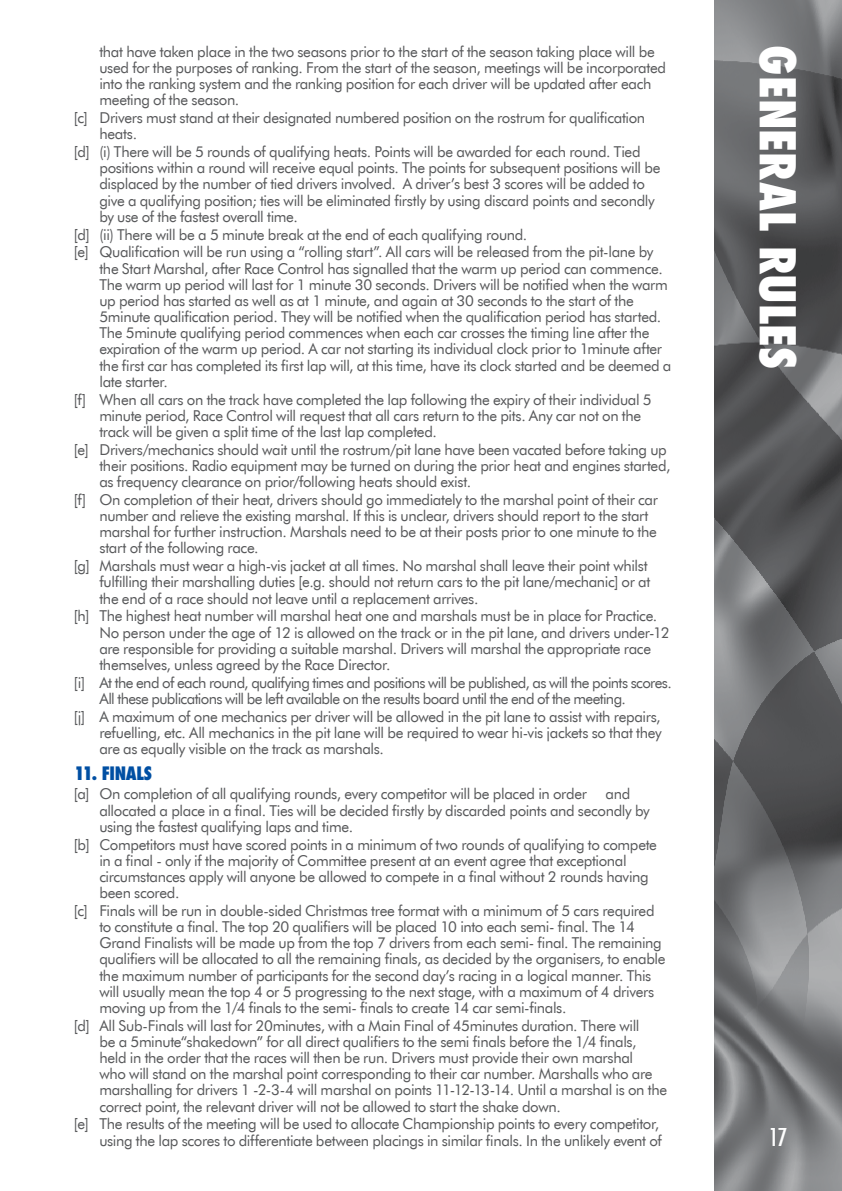
<style>
.page{position:relative;width:842px;height:1191px;background:#fff}
.page>*{position:absolute;margin:0;border:0;box-sizing:border-box;transform-origin:0 0}
.t1{font:800 condensed 48px "Futura";letter-spacing:.005em;color:#fff}
.t2{font:500 condensed 24px "Futura";color:#fff}
.t3{font:800 condensed 18px "Futura";letter-spacing:-.015em;color:#004fa3}
.t4{font:15px/16.2px "Futura BT";letter-spacing:-.025em;color:#58595b}
.t5{font:15px/16.2px "Futura BT";letter-spacing:-.045em;color:#58595b}
</style>
<div class="page">
<svg style="left:714px;top:0;width:128px;height:1191px;background:#68696b"></svg>
<p class="t4" style="left:99px;top:43px;width:568px">that have taken place in the two seasons prior to the start of the season taking place will be used for the purposes of ranking. From the start of the season, meetings will be incorporated into the ranking system and the ranking position for each driver will be updated after each meeting of the season.</p>
<p class="t4" style="left:99px;top:109px;width:547px;text-indent:-26px">[c] Drivers must stand at their designated numbered position on the rostrum for qualification heats.</p>
<p class="t4" style="left:99px;top:143px;width:563px;text-indent:-26px">[d] (i) There will be 5 rounds of qualifying heats. Points will be awarded for each round. Tied positions within a round will receive equal points. The points for subsequent positions will be displaced by the number of tied drivers involved. A driver’s best 3 scores will be added to give a qualifying position; ties will be eliminated firstly by using discard points and secondly by use of the fastest overall time.</p>
<p class="t4" style="left:74px;top:225px;width:581px;line-height:17.8px">[d] (ii) There will be a 5 minute break at the end of each qualifying round.<br>[e] Qualification will be run using a “rolling start”. All cars will be released from the pit-lane by</p>
<p class="t4" style="left:99px;top:260px;width:574px">the Start Marshal, after Race Control has signalled that the warm up period can commence.<br>The warm up period will last for 1 minute 30 seconds. Drivers will be notified when the warm up period has started as well as at 1 minute, and again at 30 seconds to the start of the 5minute qualification period. They will be notified when the qualification period has started.<br>The 5minute qualifying period commences when each car crosses the timing line after the expiration of the warm up period. A car not starting its individual clock prior to 1minute after the first car has completed its first lap will, at this time, have its clock started and be deemed a late starter.</p>
<p class="t4" style="left:99px;top:391px;width:554px;text-indent:-26px">[f] When all cars on the track have completed the lap following the expiry of their individual 5 minute period, Race Control will request that all cars return to the pits. Any car not on the track will be given a split time of the last lap completed.</p>
<p class="t4" style="left:99px;top:441px;width:572px;text-indent:-26px">[e] Drivers/mechanics should wait until the rostrum/pit lane have been vacated before taking up their positions. Radio equipment may be turned on during the prior heat and engines started, as frequency clearance on prior/following heats should exist.</p>
<p class="t4" style="left:99px;top:491px;width:560px;text-indent:-26px">[f] On completion of their heat, drivers should go immediately to the marshal point of their car number and relieve the existing marshal. If this is unclear, drivers should report to the start marshal for further instruction. Marshals need to be at their posts prior to one minute to the start of the following race.</p>
<p class="t4" style="left:99px;top:558px;width:552px;text-indent:-26px">[g] Marshals must wear a high-vis jacket at all times. No marshal shall leave their point whilst fulfilling their marshalling duties [e.g. should not return cars to the pit lane/mechanic] or at the end of a race should not leave until a replacement arrives.</p>
<p class="t4" style="left:99px;top:608px;width:572px;text-indent:-26px">[h] The highest heat number will marshal heat one and marshals must be in place for Practice.<br>No person under the age of 12 is allowed on the track or in the pit lane, and drivers under-12 are responsible for providing a suitable marshal. Drivers will marshal the appropriate race themselves, unless agreed by the Race Director.</p>
<p class="t5" style="left:99px;top:674px;width:574px;text-indent:-26px">[i] At the end of each round, qualifying times and positions will be published, as will the points scores.<br>All these publications will be left available on the results board until the end of the meeting.</p>
<p class="t4" style="left:99px;top:708px;width:564px;text-align:justify;text-indent:-26px">[j] A maximum of one mechanics per driver will be allowed in the pit lane to assist with repairs, refuelling, etc. All mechanics in the pit lane will be required to wear hi-vis jackets so that they are as equally visible on the track as marshals.</p>
<p class="t3" style="left:74px;top:761px;width:80px">11. FINALS</p>
<p class="t4" style="left:99px;top:786px;width:552px;text-indent:-26px">[a] On completion of all qualifying rounds, every competitor will be placed in order and allocated a place in a final. Ties will be decided firstly by discarded points and secondly by using the fastest qualifying laps and time.</p>
<p class="t4" style="left:99px;top:836px;width:559px;text-indent:-26px">[b] Competitors must have scored points in a minimum of two rounds of qualifying to compete in a final - only if the majority of Committee present at an event agree that exceptional circumstances apply will anyone be allowed to compete in a final without 2 rounds having been scored.</p>
<p class="t4" style="left:99px;top:902px;width:568px;text-indent:-26px">[c] Finals will be run in double-sided Christmas tree format with a minimum of 5 cars required to constitute a final. The top 20 qualifiers will be placed 10 into each semi- final. The 14<br>Grand Finalists will be made up from the top 7 drivers from each semi- final. The remaining qualifiers will be allocated to all the remaining finals, as decided by the organisers, to enable the maximum number of participants for the second day’s racing in a logical manner. This will usually mean the top 4 or 5 progressing to the next stage, with a maximum of 4 drivers moving up from the 1/4 finals to the semi- finals to create 14 car semi-finals.</p>
<p class="t4" style="left:99px;top:1017px;width:569px;text-indent:-26px">[d] All Sub-Finals will last for 20minutes, with a Main Final of 45minutes duration. There will<br>be a 5minute“shakedown” for all direct qualifiers to the semi finals before the 1/4 finals, held in the order that the races will then be run. Drivers must provide their own marshal<br>who will stand on the marshal point corresponding to their car number. Marshalls who are marshalling for drivers 1 -2-3-4 will marshal on points 11-12-13-14. Until a marshal is on the correct point, the relevant driver will not be allowed to start the shake down.</p>
<p class="t4" style="left:74px;top:1116px;width:590px;text-align:right">[e] The results of the meeting will be used to allocate Championship points to every competitor, using the lap scores to differentiate between placings in similar finals. In the unlikely event of</p>
<h1 class="t1" style="left:810px;top:45px;width:325px;rotate:90deg">GENERAL RULES</h1>
<h2 class="t2" style="left:769px;top:1121px;width:20px">17</h2>
</div>
